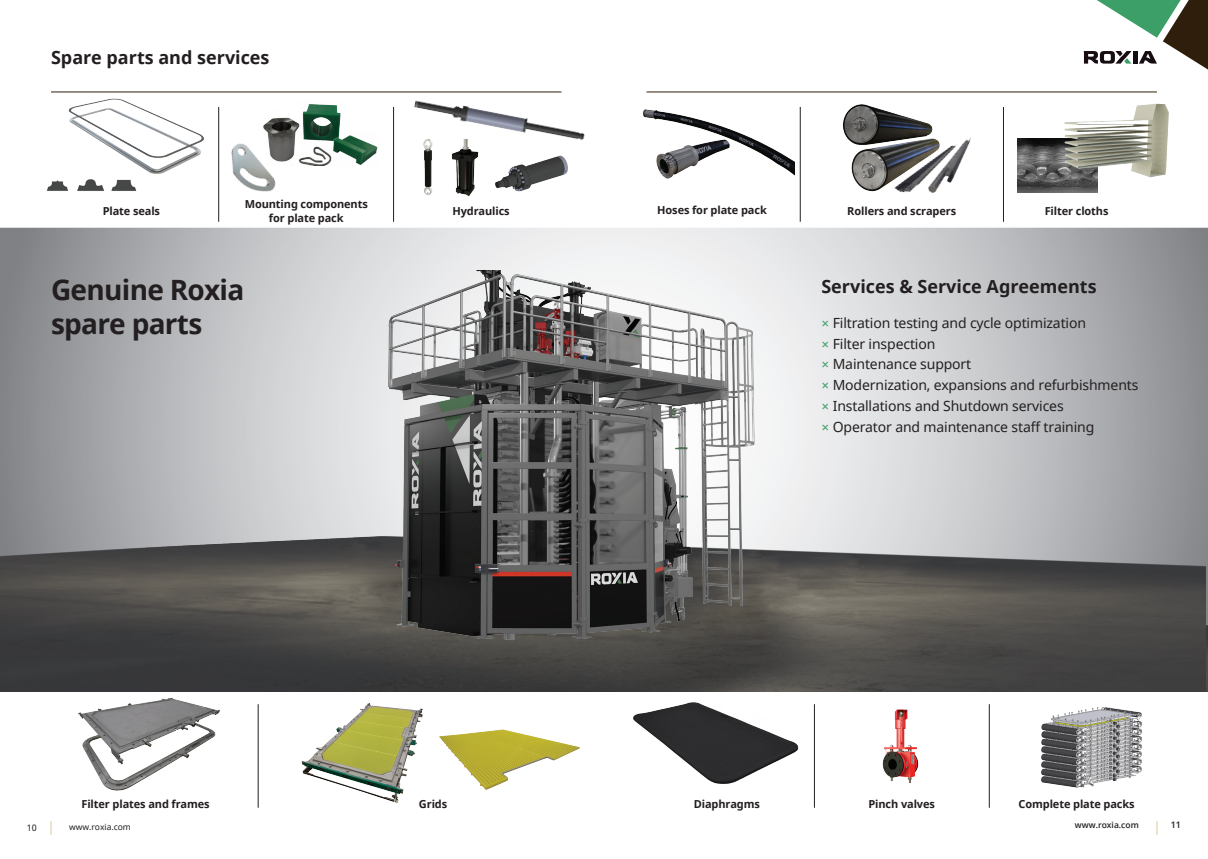
<style>
.page{position:relative;width:1208px;height:859px;background:#fff}
.page>*{position:absolute;margin:0;border:0;box-sizing:border-box;transform-origin:0 0}
.t1{font:700 28px/33.6px "Noto Sans";letter-spacing:-.025em;color:#231f20}
.t2{font:700 18px "Noto Sans";color:#231f20}
.t3{font:14px/20.8px "Noto Sans";letter-spacing:-.01em;color:#231f20}
.t4{font:700 11px/14px "Noto Sans";letter-spacing:-.01em;color:#231f20;text-align:center}
.t5{font:9px "Noto Sans";color:#231f20}
.t6{font:600 9px "Open Sans";color:#231f20}
.t7{font:8.5px "Noto Sans";color:#231f20}
.t8{font:600 8.5px "Open Sans";color:#231f20}
.s1{color:#3c9f67}
</style>
<div class="page">
<svg style="left:1083px;top:0;width:125px;height:70px"></svg>
<hr style="left:51px;top:91px;width:510px;height:1px;background:#301e0d">
<hr style="left:646px;top:91px;width:511px;height:1px;background:#301e0d">
<svg style="left:51px;top:821px;width:1px;height:14px"></svg>
<svg style="left:1156px;top:821px;width:1px;height:14px"></svg>
<img style="left:68px;top:98px;width:136px;height:76px">
<img style="left:424px;top:151px;width:8px;height:44px">
<img style="left:452px;top:151px;width:26px;height:46px">
<img style="left:219px;top:129px;width:57px;height:85px">
<img style="left:882px;top:709px;width:37px;height:74px">
<hr style="left:258px;top:704px;width:1px;height:104px;background:#231f20">
<hr style="left:218px;top:107px;width:1px;height:115px;background:#231f20">
<hr style="left:393px;top:107px;width:1px;height:115px;background:#231f20">
<hr style="left:814px;top:704px;width:1px;height:104px;background:#231f20">
<hr style="left:800px;top:107px;width:1px;height:115px;background:#231f20">
<hr style="left:989px;top:704px;width:1px;height:104px;background:#231f20">
<hr style="left:1003px;top:107px;width:1px;height:115px;background:#231f20">
<svg style="left:0;top:228px;width:1208px;height:397px;background:#bdbec0"></svg>
<img style="left:0;top:490px;width:1205px;height:201px">
<img style="left:334px;top:270px;width:468px;height:400px">
<img style="left:1041px;top:707px;width:101px;height:81px">
<img style="left:301px;top:703px;width:122px;height:101px">
<img style="left:843px;top:104px;width:89px;height:88px">
<img style="left:259px;top:104px;width:119px;height:61px">
<img style="left:46px;top:179px;width:91px;height:12px">
<img style="left:78px;top:698px;width:142px;height:93px">
<img style="left:633px;top:702px;width:166px;height:82px">
<img style="left:409px;top:91px;width:176px;height:60px">
<img style="left:495px;top:155px;width:73px;height:37px">
<img style="left:642px;top:109px;width:152px;height:70px">
<img style="left:1017px;top:138px;width:80px;height:54px">
<img style="left:1062px;top:103px;width:107px;height:84px">
<img style="left:439px;top:729px;width:141px;height:61px">
<img style="left:883px;top:127px;width:121px;height:95px">
<p class="t2" style="left:51px;top:44px;width:220px">Spare parts and services</p>
<p class="t4" style="left:103px;top:204px;width:59px">Plate seals</p>
<p class="t4" style="left:245px;top:197px;width:125px">Mounting components for plate pack</p>
<p class="t4" style="left:452px;top:204px;width:59px">Hydraulics</p>
<p class="t4" style="left:657px;top:203px;width:111px">Hoses for plate pack</p>
<p class="t4" style="left:847px;top:204px;width:110px">Rollers and scrapers</p>
<p class="t4" style="left:1044px;top:204px;width:65px">Filter cloths</p>
<h1 class="t1" style="left:51px;top:274px;width:195px">Genuine Roxia spare parts</h1>
<p class="t2" style="left:821px;top:274px;width:277px">Services &amp; Service Agreements</p>
<p class="t3" style="left:821px;top:313px;width:318px"><span class="s1">×</span> Filtration testing and cycle optimization<br><span class="s1">×</span> Filter inspection<br><span class="s1">×</span> Maintenance support<br><span class="s1">×</span> Modernization, expansions and refurbishments <span class="s1">×</span> Installations and Shutdown services<br><span class="s1">×</span> Operator and maintenance staff training</p>
<p class="t4" style="left:81px;top:797px;width:130px">Filter plates and frames</p>
<p class="t4" style="left:419px;top:797px;width:30px">Grids</p>
<p class="t4" style="left:694px;top:797px;width:68px">Diaphragms</p>
<p class="t4" style="left:868px;top:797px;width:68px">Pinch valves</p>
<p class="t4" style="left:1018px;top:797px;width:118px">Complete plate packs</p>
<p class="t5" style="left:27px;top:821px;width:11px">10</p>
<p class="t7" style="left:69px;top:821px;width:63px">www.roxia.com</p>
<p class="t8" style="left:1075px;top:819px;width:65px">www.roxia.com</p>
<p class="t6" style="left:1170px;top:819px;width:12px">11</p>
</div>
